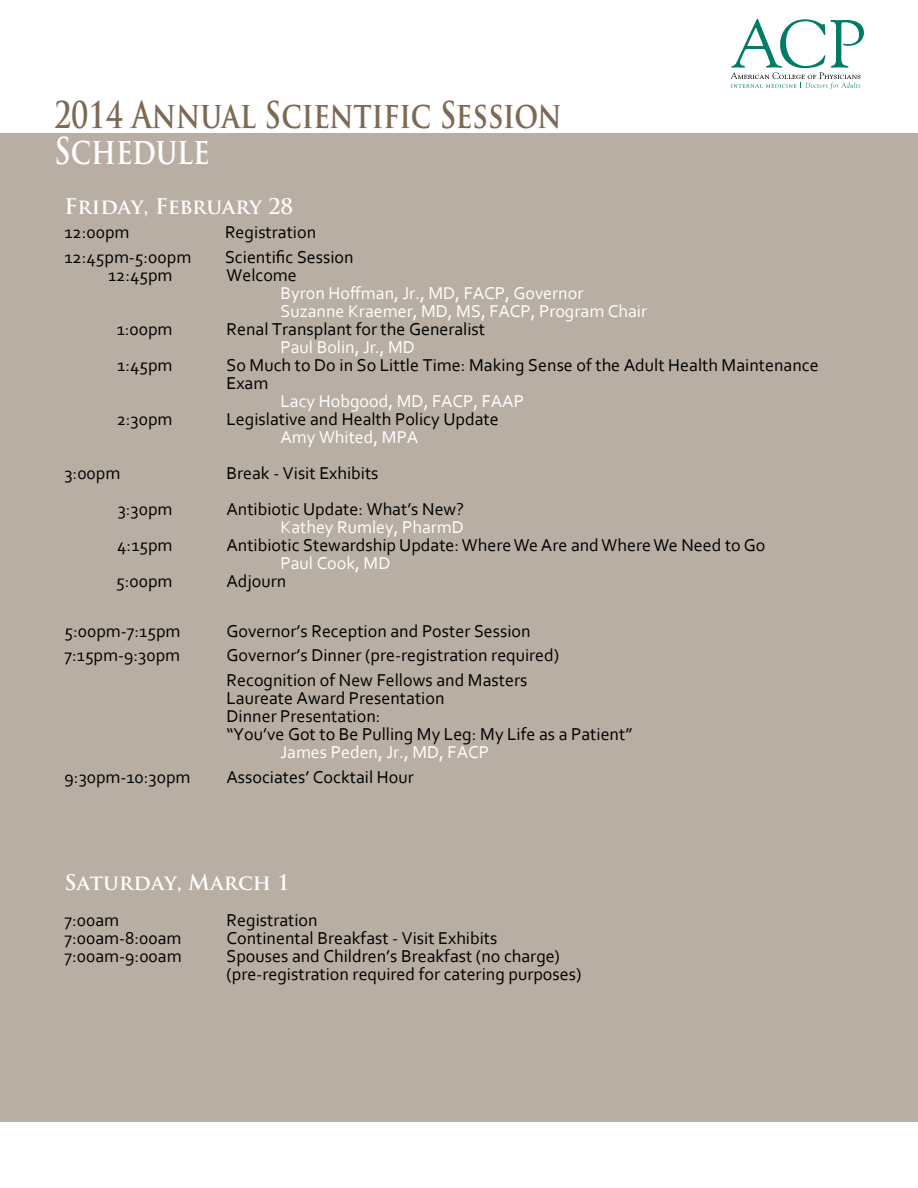
<style>
.page{position:relative;width:918px;height:1188px;background:#fff}
.page>*{position:absolute;margin:0;border:0;box-sizing:border-box;transform-origin:0 0}
.t1{font:700 36px "Trajan Pro";color:#7c6a55;scale:.8 1}
.t2{font:700 36px "Trajan Pro";color:#fff;scale:.8 1}
.t3{font:700 21px "Trajan Pro";color:#fff}
.t4{font:18px/18px "Corbel";color:#000}
.t5{font:18px/18px "Corbel";color:#fff}
</style>
<div class="page">
<div style="left:0;top:133px;width:918px;height:989px;background:#b8aea3"></div>
<svg style="left:731px;top:19px;width:133px;height:70px"></svg>
<h1 class="t1" style="left:54px;top:92px;width:636px">2014 Annual Scientific Session</h1>
<h1 class="t2" style="left:54px;top:128px;width:196px">Schedule</h1>
<p class="t3" style="left:64px;top:193px;width:230px">Friday, February 28</p>
<p class="t4" style="left:64px;top:223px;width:102px">12:00pm R</p>
<p class="t4" style="left:236px;top:223px;width:82px">egistration</p>
<p class="t4" style="left:64px;top:248px;width:128px">12:45pm-5:00pm</p>
<p class="t4" style="left:225px;top:248px;width:130px">Scientific Session</p>
<p class="t4" style="left:108px;top:266px;width:66px">12:45pm</p>
<p class="t4" style="left:226px;top:266px;width:72px">Welcome</p>
<p class="t5" style="left:280px;top:284px;width:368px">Byron Hoffman, Jr., MD, FACP, Governor<br>Suzanne Kraemer, MD, MS, FACP, Program Chair</p>
<p class="t4" style="left:117px;top:320px;width:89px">1:00pm R</p>
<p class="t4" style="left:237px;top:320px;width:250px">enal Transplant for the Generalist</p>
<p class="t5" style="left:280px;top:338px;width:136px">Paul Bolin, Jr., MD</p>
<p class="t4" style="left:117px;top:356px;width:57px">1:45pm</p>
<p class="t4" style="left:226px;top:356px;width:594px">So Much to Do in So Little Time: Making Sense of the Adult Health Maintenance</p>
<p class="t4" style="left:64px;top:374px;width:58px">E</p>
<p class="t4" style="left:236px;top:374px;width:33px">xam</p>
<p class="t5" style="left:280px;top:392px;width:245px">Lacy Hobgood, MD, FACP, FAAP</p>
<p class="t4" style="left:117px;top:410px;width:89px">2:30pm L</p>
<p class="t4" style="left:236px;top:410px;width:264px">egislative and Health Policy Update</p>
<p class="t5" style="left:280px;top:428px;width:139px">Amy Whited, MPA</p>
<p class="t4" style="left:64px;top:464px;width:57px">3:00pm</p>
<p class="t4" style="left:226px;top:464px;width:154px">Break - Visit Exhibits</p>
<p class="t4" style="left:118px;top:500px;width:56px">3:30pm</p>
<p class="t4" style="left:226px;top:500px;width:239px">Antibiotic Update: What’s New?</p>
<p class="t5" style="left:280px;top:518px;width:185px">Kathey Rumley, PharmD</p>
<p class="t4" style="left:117px;top:536px;width:57px">4:15pm</p>
<p class="t4" style="left:226px;top:536px;width:540px">Antibiotic Stewardship Update: Where We Are and Where We Need to Go</p>
<p class="t5" style="left:280px;top:554px;width:111px">Paul Cook, MD</p>
<p class="t4" style="left:116px;top:572px;width:58px">5:00pm</p>
<p class="t4" style="left:226px;top:572px;width:61px">Adjourn</p>
<p class="t4" style="left:64px;top:621px;width:118px">5:00pm-7:15pm</p>
<p class="t4" style="left:226px;top:621px;width:306px">Governor’s Reception and Poster Session</p>
<p class="t4" style="left:64px;top:646px;width:117px">7:15pm-9:30pm</p>
<p class="t4" style="left:226px;top:646px;width:334px">Governor’s Dinner (pre-registration required)</p>
<p class="t4" style="left:172px;top:671px;width:23px">R</p>
<p class="t4" style="left:237px;top:671px;width:292px">ecognition of New Fellows and Masters</p>
<p class="t4" style="left:172px;top:689px;width:22px">L</p>
<p class="t4" style="left:226px;top:689px;width:407px;text-indent:9px">aureate Award Presentation<br>Dinner Presentation:<br>“You’ve Got to Be Pulling My Leg: My Life as a Patient”</p>
<p class="t5" style="left:280px;top:743px;width:210px">James Peden, Jr., MD, FACP</p>
<p class="t4" style="left:64px;top:767px;width:128px">9:30pm-10:30pm</p>
<p class="t4" style="left:226px;top:767px;width:189px">Associates’ Cocktail Hour</p>
<p class="t3" style="left:64px;top:870px;width:227px">Saturday, March 1</p>
<p class="t4" style="left:64px;top:911px;width:95px">7:00am R</p>
<p class="t4" style="left:237px;top:911px;width:82px">egistration</p>
<p class="t4" style="left:64px;top:929px;width:118px">7:00am-8:00am</p>
<p class="t4" style="left:226px;top:929px;width:272px">Continental Breakfast - Visit Exhibits</p>
<p class="t4" style="left:64px;top:947px;width:119px">7:00am-9:00am</p>
<p class="t4" style="left:226px;top:947px;width:356px">Spouses and Children’s Breakfast (no charge) (pre-registration required for catering purposes)</p>
</div>
